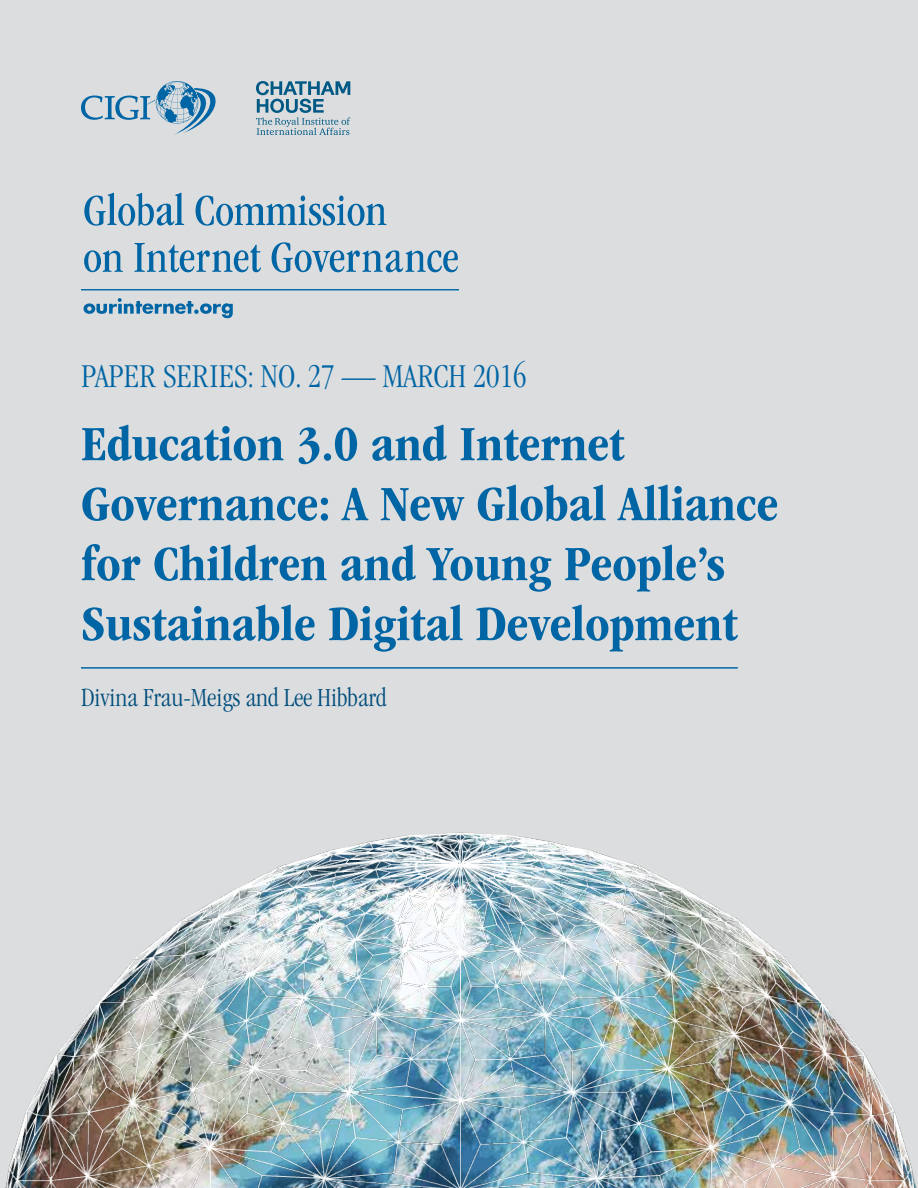
<style>
.page{position:relative;width:918px;height:1188px;background:#dcddde}
.page>*{position:absolute;margin:0;border:0;box-sizing:border-box;transform-origin:0 0}
.t1{font:700 condensed 51px/60px "ITC Garamond Std";color:#0065a4}
.t2{font:300 condensed 34.5px "ITC Garamond Std";color:#0065a4}
.t3{font:300 condensed 27px "ITC Garamond Std";color:#004e7d}
</style>
<div class="page">
<img style="left:5px;top:832px;width:912px;height:356px">
<hr style="left:81px;top:667px;width:657px;height:2px;background:#0065a4">
<svg style="left:256px;top:81px;width:94px;height:54px"></svg>
<svg style="left:81px;top:81px;width:135px;height:54px"></svg>
<svg style="left:81px;top:193px;width:378px;height:125px"></svg>
<p class="t2" style="left:81px;top:357px;width:447px">PAPER SERIES: NO. 27 — MARCH 2016</p>
<p class="t1" style="left:81px;top:414px;width:699px">Education 3.0 and Internet<br>Governance: A New Global Alliance for Children and Young People’s<br>Sustainable Digital Development</p>
<p class="t3" style="left:81px;top:683px;width:307px">Divina Frau-Meigs and Lee Hibbard</p>
</div>
